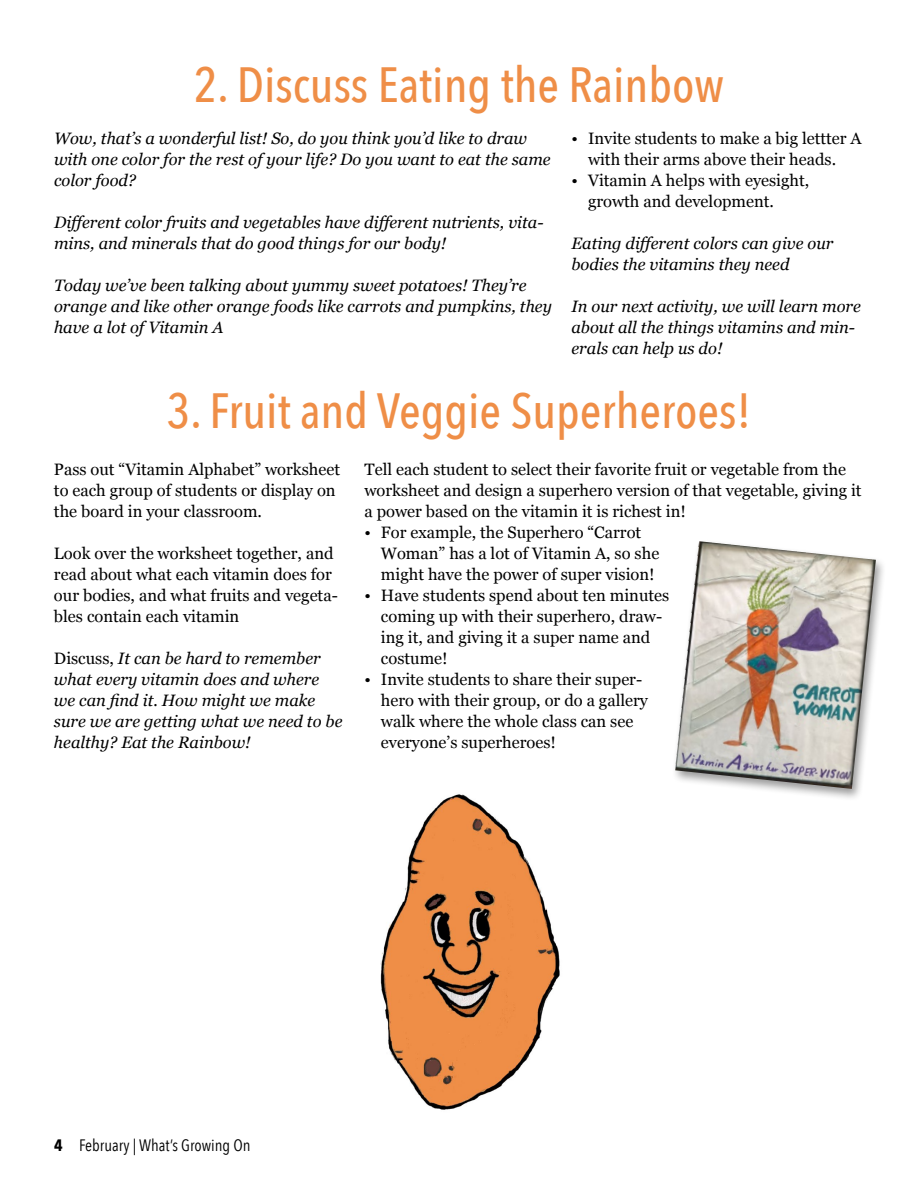
<style>
.page{position:relative;width:918px;height:1188px;background:#fff}
.page>*{position:absolute;margin:0;border:0;box-sizing:border-box;transform-origin:0 0}
.t1{font:500 49.35px "Avenir Next Condensed";color:#ef8e47}
.t2{font:16.5px/21px "Georgia";color:#000}
.t3{font:italic 16.5px/21px "Georgia";color:#000}
.t4{font:16.5px "Avenir Next Condensed";color:#000}
.s1{font-style:normal}
.s2{font-weight:700}
</style>
<div class="page">
<img style="left:380px;top:794px;width:180px;height:316px">
<div style="left:671px;top:539px;width:216px;height:263px;background:#000;opacity:.4"></div>
<img style="left:675px;top:541px;width:201px;height:248px">
<h1 class="t1" style="left:194px;top:55px;width:532px">2. Discuss Eating the Rainbow</h1>
<p class="t3" style="left:54px;top:127px;width:498px">Wow, that’s a wonderful list! So, do you think you’d like to draw with one color for the rest of your life? Do you want to eat the same color food?</p>
<p class="t3" style="left:54px;top:211px;width:491px">Different color fruits and vegetables have different nutrients, vita&shy;mins, and minerals that do good things for our body!</p>
<p class="t3" style="left:54px;top:274px;width:500px">Today we’ve been talking about yummy sweet potatoes! They’re orange and like other orange foods like carrots and pumpkins, they have a lot of Vitamin A</p>
<p class="t2" style="left:572px;top:127px;width:292px;text-align:center">• Invite students to make a big lettter A with their arms above their heads.</p>
<p class="t2" style="left:588px;top:169px;width:223px;text-indent:-16px">• Vitamin A helps with eyesight, growth and development.</p>
<p class="t3" style="left:572px;top:232px;width:264px">Eating different colors can give our bodies the vitamins they need</p>
<p class="t3" style="left:572px;top:295px;width:291px">In our next activity, we will learn more about all the things vitamins and min&shy;erals can help us do!</p>
<h1 class="t1" style="left:167px;top:381px;width:586px">3. Fruit and Veggie Superheroes!</h1>
<p class="t2" style="left:54px;top:459px;width:288px">Pass out “Vitamin Alphabet” worksheet to each group of students or display on the board in your classroom.</p>
<p class="t2" style="left:54px;top:543px;width:285px">Look over the worksheet together, and read about what each vitamin does for our bodies, and what fruits and vegeta&shy;bles contain each vitamin</p>
<p class="t3" style="left:54px;top:648px;width:290px"><span class="s1">Discuss,</span> It can be hard to remember what every vitamin does and where we can find it. How might we make sure we are getting what we need to be healthy? Eat the Rainbow!</p>
<p class="t2" style="left:364px;top:459px;width:499px">Tell each student to select their favorite fruit or vegetable from the worksheet and design a superhero version of that vegetable, giving it a power based on the vitamin it is richest in!</p>
<p class="t2" style="left:381px;top:522px;width:280px;text-indent:-16px">• For example, the Superhero “Carrot<br>Woman” has a lot of Vitamin A, so she might have the power of super vision!</p>
<p class="t2" style="left:381px;top:585px;width:290px;text-indent:-16px">• Have students spend about ten minutes coming up with their superhero, draw&shy;ing it, and giving it a super name and costume!</p>
<p class="t2" style="left:381px;top:669px;width:268px;text-indent:-16px">• Invite students to share their super&shy;hero with their group, or do a gallery walk where the whole class can see everyone’s superheroes!</p>
<p class="t4" style="left:54px;top:1131px;width:198px"><span class="s2">4</span> February | What’s Growing On</p>
</div>
